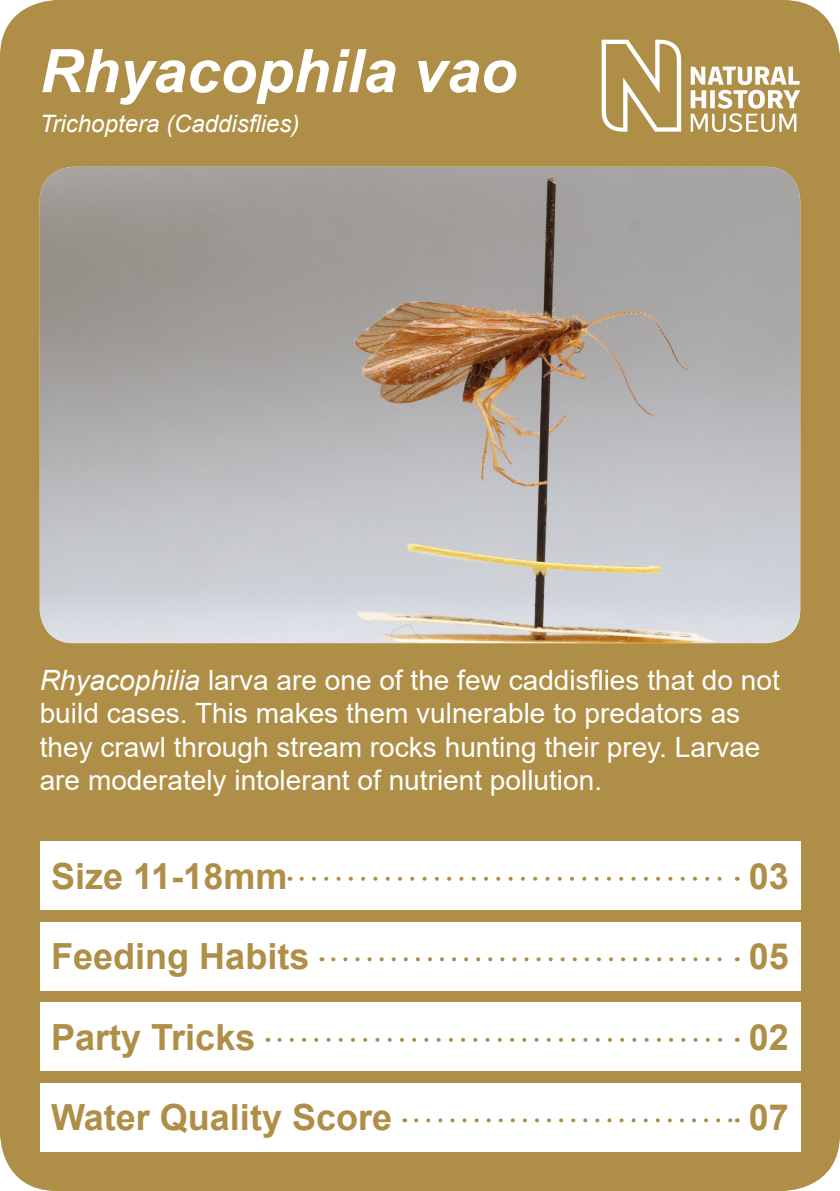
<style>
.page{position:relative;width:840px;height:1191px;background:#fff}
.page>*{position:absolute;margin:0;border:0;box-sizing:border-box;transform-origin:0 0}
.t1{font:italic 700 60px "Arial";color:#fff}
.t2{font:700 36px "Arial";color:#af8f47}
.t3{font:28px/33.6px "Arial";color:#fff}
.t4{font:italic 24px "Arial";color:#fff}
.s1{font-style:italic}
</style>
<div class="page">
<div style="left:0;top:0;width:839px;height:1191px;background:#af8f47;border-radius:57px"></div>
<svg style="left:601px;top:40px;width:198px;height:92px"></svg>
<img style="left:40px;top:167px;width:759px;height:476px">
<div style="left:40px;top:1083px;width:759px;height:68px;background:#fff"></div>
<svg style="left:416px;top:1118px;width:314px;height:4px"></svg>
<div style="left:40px;top:1002px;width:759px;height:68px;background:#fff"></div>
<svg style="left:279px;top:1037px;width:443px;height:4px"></svg>
<div style="left:40px;top:922px;width:759px;height:68px;background:#fff"></div>
<svg style="left:333px;top:957px;width:389px;height:4px"></svg>
<div style="left:40px;top:841px;width:759px;height:68px;background:#fff"></div>
<svg style="left:301px;top:876px;width:421px;height:4px"></svg>
<p class="t1" style="left:40px;top:31px;width:478px">Rhyacophila vao</p>
<p class="t4" style="left:40px;top:108px;width:261px">Trichoptera (Caddisflies)</p>
<p class="t3" style="left:40px;top:663px;width:741px"><span class="s1">Rhyacophilia</span> larva are one of the few caddisflies that do not build cases. This makes them vulnerable to predators as they crawl through stream rocks hunting their prey. Larvae are moderately intolerant of nutrient pollution.</p>
<p class="t2" style="left:51px;top:850px;width:238px">Size 11-18mm</p>
<p class="t2" style="left:748px;top:850px;width:42px">03</p>
<p class="t2" style="left:51px;top:931px;width:260px">Feeding Habits</p>
<p class="t2" style="left:748px;top:931px;width:42px">05</p>
<p class="t2" style="left:51px;top:1011px;width:206px">Party Tricks</p>
<p class="t2" style="left:748px;top:1011px;width:42px">02</p>
<p class="t2" style="left:51px;top:1092px;width:342px">Water Quality Score</p>
<p class="t2" style="left:748px;top:1092px;width:42px">07</p>
</div>
